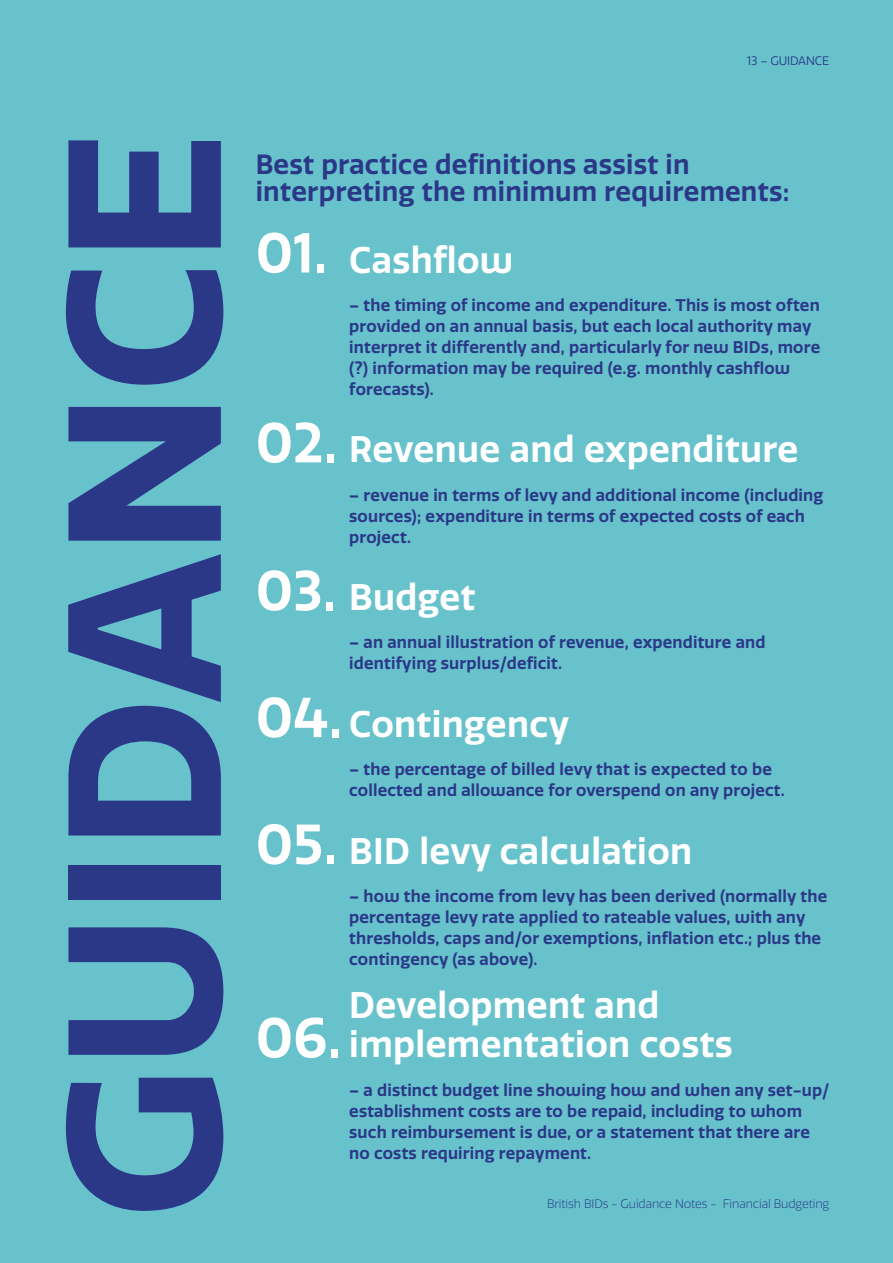
<style>
.page{position:relative;width:893px;height:1263px;background:#67c2cc}
.page>*{position:absolute;margin:0;border:0;box-sizing:border-box;transform-origin:0 0}
.t1{font:700 211.65px "Quatro";color:#2b3888}
.t2{font:600 54.75px "Quatro";color:#fff}
.t3{font:600 36px/39px "Quatro";letter-spacing:.01em;color:#fff}
.t4{font:600 27px/27px "Quatro";letter-spacing:.01em;color:#2b3888}
.t5{font:600 16.5px/21px "Quatro";letter-spacing:.01em;color:#2b3888}
.t6{font:300 12px "Quatro";letter-spacing:-.01em;color:#2b3888}
.t7{font:12px "Quatro";letter-spacing:-.01em;color:#2b3888}
.s1{font-size:54.75px}
</style>
<div class="page">
<h1 class="t1" style="left:20px;top:1218px;width:1087px;rotate:-90deg">GUIDANCE</h1>
<p class="t7" style="left:747px;top:53px;width:84px">13 – GUIDANCE</p>
<h3 class="t4" style="left:256px;top:151px;width:535px">Best practice definitions assist in interpreting the minimum requirements:</h3>
<h3 class="t3" style="left:256px;top:241px;width:259px"><span class="s1">01.</span> Cashflow</h3>
<p class="t5" style="left:349px;top:295px;width:472px">– the timing of income and expenditure. This is most often provided on an annual basis, but each local authority may interpret it differently and, particularly for new BIDs, more (?) information may be required (e.g. monthly cashflow forecasts).</p>
<h3 class="t3" style="left:256px;top:431px;width:544px"><span class="s1">02.</span> Revenue and expenditure</h3>
<p class="t5" style="left:349px;top:484px;width:476px">– revenue in terms of levy and additional income (including sources); expenditure in terms of expected costs of each project.</p>
<h3 class="t3" style="left:256px;top:578px;width:221px"><span class="s1">03.</span> Budget</h3>
<p class="t5" style="left:349px;top:632px;width:418px">– an annual illustration of revenue, expenditure and identifying surplus/deficit.</p>
<h3 class="t3" style="left:256px;top:705px;width:315px"><span class="s1">04.</span> Contingency</h3>
<p class="t5" style="left:349px;top:759px;width:437px">– the percentage of billed levy that is expected to be collected and allowance for overspend on any project.</p>
<h3 class="t3" style="left:256px;top:832px;width:438px"><span class="s1">05.</span> BID levy calculation</h3>
<h2 class="t2" style="left:256px;top:1006px;width:87px">06.</h2>
<p class="t5" style="left:349px;top:886px;width:479px">– how the income from levy has been derived (normally the percentage levy rate applied to rateable values, with any thresholds, caps and/or exemptions, inflation etc.; plus the contingency (as above).</p>
<h3 class="t3" style="left:349px;top:987px;width:385px">Development and implementation costs</h3>
<p class="t5" style="left:349px;top:1079px;width:481px">– a distinct budget line showing how and when any set-up/ establishment costs are to be repaid, including to whom such reimbursement is due, or a statement that there are no costs requiring repayment.</p>
<p class="t6" style="left:547px;top:1197px;width:284px">British BIDs - Guidance Notes - Financial Budgeting</p>
</div>
